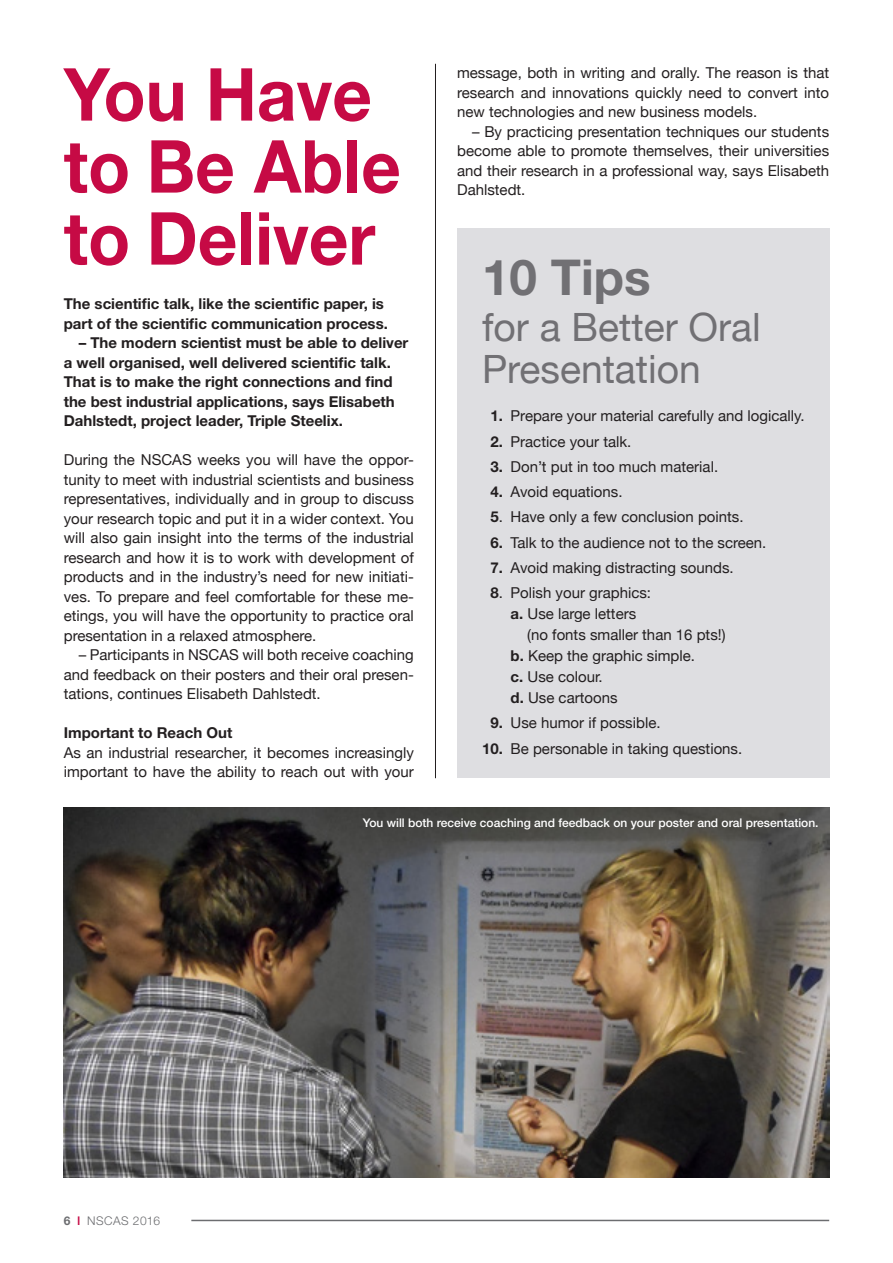
<style>
.page{position:relative;width:893px;height:1263px;background:#fff}
.page>*{position:absolute;margin:0;border:0;box-sizing:border-box;transform-origin:0 0}
.t1{font:700 73.2px/72px "Helvetica Neue";color:#c60a45;scale:.94 1}
.t2{font:700 49.5px "Helvetica Neue";color:#717074}
.t3{font:39px/42px "Helvetica Neue";color:#717074}
.t4{font:15px/19.5px "Helvetica Neue";color:#231f20;text-align:justify}
.t5{font:700 15px/19.5px "Helvetica Neue";color:#231f20}
.t6{font:500 12px "Helvetica Neue";color:#fff}
.t7{font:300 12px "Helvetica Neue";letter-spacing:.04em;color:#6c6d70}
.s1{font-weight:700}
.s2{font-weight:500;color:#c60a45}
</style>
<div class="page">
<hr style="left:191px;top:1220px;width:638px;height:1px;background:#6c6d70">
<div style="left:457px;top:228px;width:372px;height:550px;background:#dedee1"></div>
<img style="left:64px;top:807px;width:765px;height:371px">
<hr style="left:435px;top:64px;width:1px;height:714px;background:#231f20">
<h1 class="t1" style="left:64px;top:57px;width:360px">You Have to Be Able to Deliver</h1>
<p class="t5" style="left:64px;top:294px;width:326px">The scientific talk, like the scientific paper, is part of the scientific communication process.</p>
<p class="t5" style="left:64px;top:333px;width:346px;text-indent:15px">– The modern scientist must be able to deliver a well organised, well delivered scientific talk.<br>That is to make the right connections and find the best industrial applications, says Elisabeth Dahlstedt, project leader, Triple Steelix.</p>
<p class="t4" style="left:64px;top:451px;width:352px">During the NSCAS weeks you will have the oppor&shy;tunity to meet with industrial scientists and business representatives, individually and in group to discuss your research topic and put it in a wider context. You will also gain insight into the terms of the industrial research and how it is to work with development of products and in the industry’s need for new initiati&shy;ves. To prepare and feel comfortable for these me&shy;etings, you will have the opportunity to practice oral presentation in a relaxed atmosphere.</p>
<p class="t4" style="left:64px;top:646px;width:352px;text-indent:15px">– Participants in NSCAS will both receive coaching and feedback on their posters and their oral presen&shy;tations, continues Elisabeth Dahlstedt.</p>
<p class="t5" style="left:64px;top:723px;width:170px">Important to Reach Out</p>
<p class="t4" style="left:64px;top:744px;width:352px">As an industrial researcher, it becomes increasingly important to have the ability to reach out with your</p>
<p class="t4" style="left:457px;top:64px;width:374px">message, both in writing and orally. The reason is that research and innovations quickly need to convert into new technologies and new business models.</p>
<p class="t4" style="left:457px;top:122px;width:374px;text-indent:15px">– By practicing presentation techniques our students become able to promote themselves, their universities and their research in a professional way, says Elisabeth Dahlstedt.</p>
<h2 class="t2" style="left:482px;top:247px;width:170px">10 Tips</h2>
<h3 class="t3" style="left:482px;top:309px;width:280px">for a Better Oral<br>Presentation</h3>
<p class="t4" style="left:491px;top:407px;width:316px"><span class="s1">1.</span> Prepare your material carefully and logically.</p>
<p class="t4" style="left:491px;top:432px;width:142px"><span class="s1">2.</span> Practice your talk.</p>
<p class="t4" style="left:491px;top:458px;width:229px"><span class="s1">3.</span> Don’t put in too much material.</p>
<p class="t4" style="left:491px;top:483px;width:133px"><span class="s1">4.</span> Avoid equations.</p>
<p class="t4" style="left:491px;top:508px;width:255px"><span class="s1">5</span>. Have only a few conclusion points.</p>
<p class="t4" style="left:491px;top:533px;width:277px"><span class="s1">6.</span> Talk to the audience not to the screen.</p>
<p class="t4" style="left:491px;top:559px;width:245px"><span class="s1">7.</span> Avoid making distracting sounds.</p>
<p class="t4" style="left:491px;top:584px;width:162px"><span class="s1">8</span>. Polish your graphics:</p>
<p class="t4" style="left:511px;top:605px;width:127px"><span class="s1">a.</span> Use large letters</p>
<p class="t4" style="left:527px;top:626px;width:200px">(no fonts smaller than 16 pts!)</p>
<p class="t4" style="left:511px;top:647px;width:186px"><span class="s1">b.</span> Keep the graphic simple.</p>
<p class="t4" style="left:511px;top:668px;width:94px"><span class="s1">c.</span> Use colour.</p>
<p class="t4" style="left:511px;top:689px;width:108px"><span class="s1">d.</span> Use cartoons</p>
<p class="t4" style="left:491px;top:714px;width:172px"><span class="s1">9.</span> Use humor if possible.</p>
<p class="t4" style="left:482px;top:739px;width:262px"><span class="s1">10.</span> Be personable in taking questions.</p>
<p class="t7" style="left:64px;top:1213px;width:98px"><span class="s1">6</span> <span class="s2">I</span> NSCAS 2016</p>
<p class="t6" style="left:363px;top:815px;width:457px">You will both receive coaching and feedback on your poster and oral presentation.</p>
</div>
